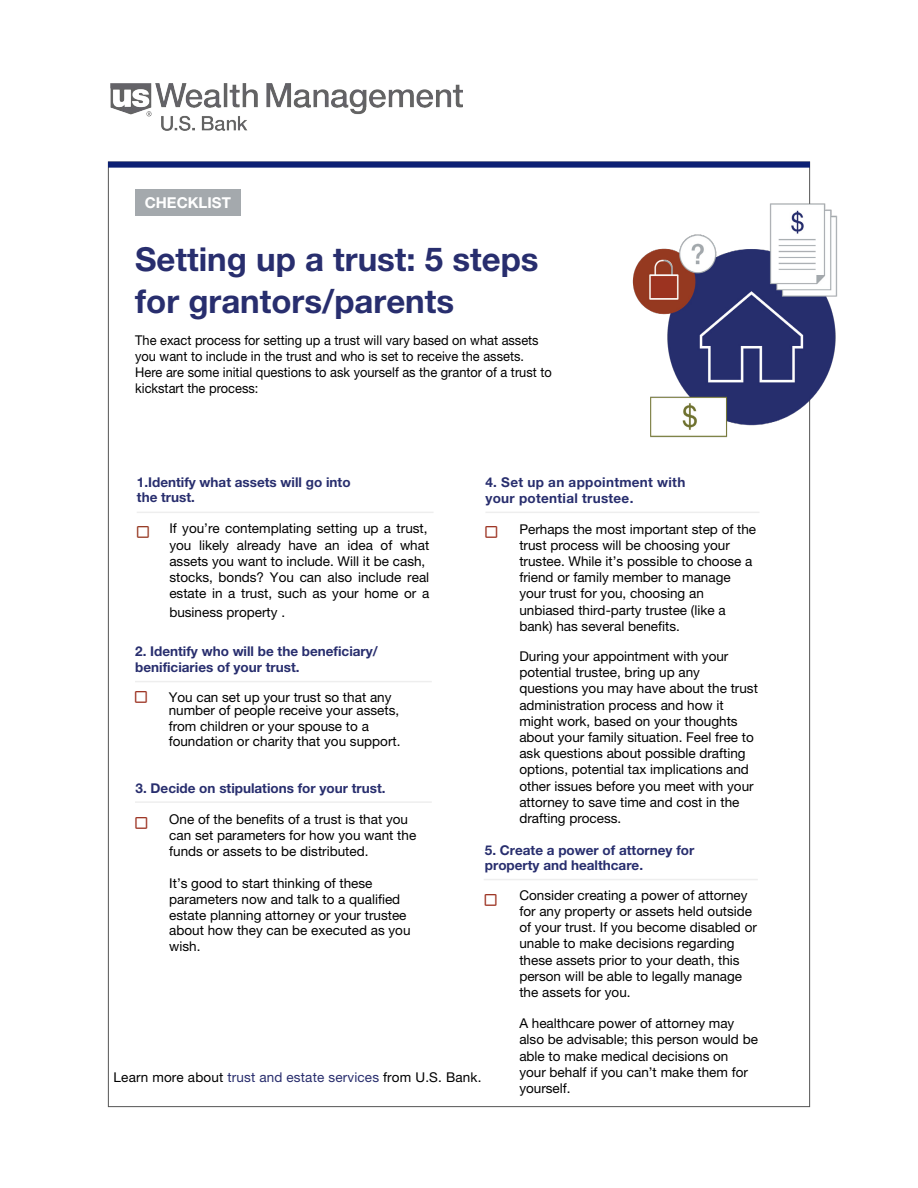
<style>
.page{position:relative;width:918px;height:1188px;background:#fff}
.page>*{position:absolute;margin:0;border:0;box-sizing:border-box;transform-origin:0 0}
.t1{font:700 33px/41.8px "Helvetica Neue LT Std";color:#282e6e}
.t2{font:700 15px "Helvetica Neue";color:#fff}
.t3{font:13.5px/16.2px "Helvetica Neue LT Std";color:#000}
.t4{font:13.5px/16.2px "Helvetica Neue LT Std";color:#000;scale:.95 1}
.t5{font:700 13.5px/15px "Helvetica Neue LT Std";color:#282e6e}
.t6{font:700 13.5px "Helvetica Neue LT Std";letter-spacing:.02em;color:#282e6e}
.s1{color:#282d6d}
</style>
<div class="page">
<div style="left:108px;top:162px;width:702px;height:6px;background:#0c2074"></div>
<hr style="left:137px;top:512px;width:297px;height:1px;background:#eee">
<hr style="left:135px;top:681px;width:297px;height:1px;background:#eee">
<hr style="left:135px;top:801px;width:297px;height:2px;background:#eee">
<hr style="left:485px;top:512px;width:275px;height:1px;background:#eee">
<hr style="left:484px;top:879px;width:274px;height:1px;background:#eee">
<img style="left:111px;top:83px;width:351px;height:48px">
<div style="left:135px;top:189px;width:106px;height:27px;background:#a4a9ad"></div>
<img style="left:632px;top:197px;width:206px;height:254px">
<p class="t2" style="left:145px;top:193px;width:88px">CHECKLIST</p>
<h1 class="t1" style="left:135px;top:237px;width:405px">Setting up a trust: 5 steps for grantors/parents</h1>
<p class="t4" style="left:135px;top:331px;width:440px">The exact process for setting up a trust will vary based on what assets you want to include in the trust and who is set to receive the assets.<br>Here are some initial questions to ask yourself as the grantor of a trust to kickstart the process:</p>
<p class="t5" style="left:137px;top:474px;width:215px">1.Identify what assets will go into</p>
<p class="t6" style="left:485px;top:474px;width:201px">4. Set up an appointment with</p>
<p class="t5" style="left:137px;top:490px;width:60px">the trust.</p>
<p class="t6" style="left:485px;top:489px;width:149px">your potential trustee.</p>
<p class="t3" style="left:169px;top:520px;width:260px">If you’re contemplating setting up a trust,</p>
<p class="t3" style="left:519px;top:521px;width:238px">Perhaps the most important step of the</p>
<p class="t3" style="left:169px;top:537px;width:261px">you likely already have an idea of what</p>
<p class="t3" style="left:519px;top:537px;width:212px">trust process will be choosing your</p>
<p class="t3" style="left:169px;top:553px;width:258px">assets you want to include. Will it be cash,</p>
<p class="t3" style="left:519px;top:553px;width:235px">trustee. While it’s possible to choose a</p>
<p class="t3" style="left:169px;top:569px;width:261px">stocks, bonds? You can also include real</p>
<p class="t3" style="left:519px;top:569px;width:213px">friend or family member to manage</p>
<p class="t3" style="left:169px;top:585px;width:261px">estate in a trust, such as your home or a</p>
<p class="t3" style="left:519px;top:585px;width:186px">your trust for you, choosing an</p>
<p class="t3" style="left:169px;top:604px;width:117px">business property .</p>
<p class="t3" style="left:519px;top:602px;width:208px">unbiased third-party trustee (like a bank) has several benefits.</p>
<p class="t5" style="left:135px;top:644px;width:244px">2. Identify who will be the beneficiary/</p>
<p class="t3" style="left:519px;top:648px;width:211px">During your appointment with your</p>
<p class="t5" style="left:135px;top:659px;width:166px">benificiaries of your trust.</p>
<p class="t3" style="left:519px;top:664px;width:240px">potential trustee, bring up any questions you may have about the trust</p>
<p class="t3" style="left:169px;top:689px;width:224px">You can set up your trust so that any</p>
<p class="t3" style="left:519px;top:697px;width:206px">administration process and how it</p>
<p class="t3" style="left:169px;top:702px;width:232px">number of people receive your assets,</p>
<p class="t3" style="left:519px;top:713px;width:220px">might work, based on your thoughts</p>
<p class="t3" style="left:169px;top:718px;width:202px">from children or your spouse to a</p>
<p class="t3" style="left:519px;top:729px;width:236px">about your family situation. Feel free to</p>
<p class="t3" style="left:169px;top:733px;width:233px">foundation or charity that you support.</p>
<p class="t3" style="left:519px;top:745px;width:231px">ask questions about possible drafting options, potential tax implications and</p>
<p class="t5" style="left:136px;top:780px;width:251px">3. Decide on stipulations for your trust.</p>
<p class="t3" style="left:519px;top:778px;width:236px">other issues before you meet with your attorney to save time and cost in the</p>
<p class="t3" style="left:169px;top:811px;width:240px">One of the benefits of a trust is that you</p>
<p class="t3" style="left:519px;top:810px;width:104px">drafting process.</p>
<p class="t3" style="left:169px;top:827px;width:249px">can set parameters for how you want the funds or assets to be distributed.</p>
<p class="t5" style="left:485px;top:842px;width:211px">5. Create a power of attorney for property and healthcare.</p>
<p class="t3" style="left:169px;top:874px;width:233px">It’s good to start thinking of these parameters now and talk to a qualified</p>
<p class="t3" style="left:519px;top:887px;width:234px">Consider creating a power of attorney for any property or assets held outside</p>
<p class="t3" style="left:169px;top:907px;width:243px;line-height:15.3px">estate planning attorney or your trustee about how they can be executed as you</p>
<p class="t3" style="left:519px;top:919px;width:239px">of your trust. If you become disabled or</p>
<p class="t3" style="left:169px;top:938px;width:33px">wish.</p>
<p class="t3" style="left:519px;top:935px;width:224px">unable to make decisions regarding these assets prior to your death, this person will be able to legally manage the assets for you.</p>
<p class="t3" style="left:519px;top:1015px;width:240px">A healthcare power of attorney may also be advisable; this person would be able to make medical decisions on your behalf if you can’t make them for</p>
<p class="t3" style="left:114px;top:1069px;width:369px">Learn more about <span class="s1">trust and estate services</span> from U.S. Bank.</p>
<p class="t3" style="left:519px;top:1080px;width:53px">yourself.</p>
</div>
